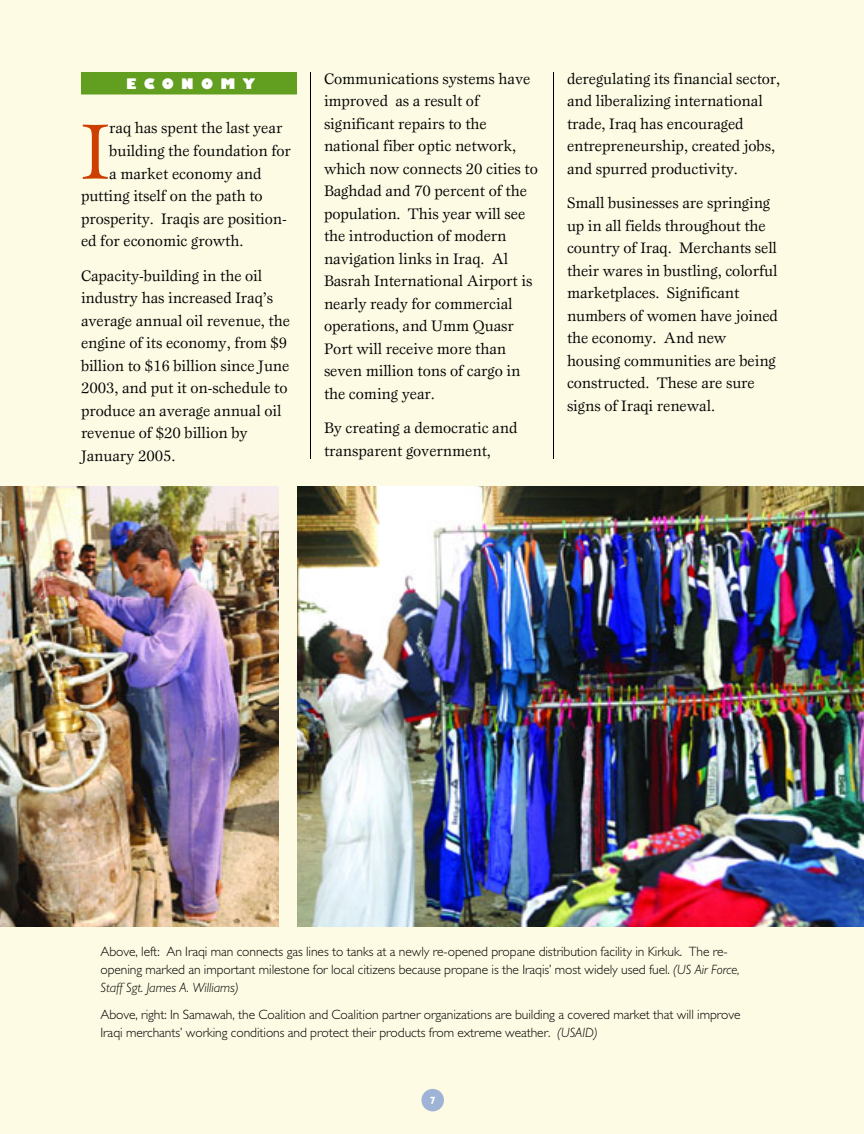
<style>
.page{position:relative;width:864px;height:1134px;background:#fdfbe4}
.page>*{position:absolute;margin:0;border:0;box-sizing:border-box;transform-origin:0 0}
.t1{font:81px "Esprit";color:#cc3f00}
.t2{font:15.75px/22.5px "Esprit";letter-spacing:-.005em;color:#000}
.t3{font:800 14.25px "Gill Sans";letter-spacing:.505em;color:#fff}
.t4{font:300 13.5px/18px "Gill Sans";letter-spacing:-.005em;color:#000}
.t5{font:700 10.5px "Gill Sans";color:#fff}
.s1{font-style:italic}
</style>
<div class="page">
<div style="left:81px;top:72px;width:216px;height:22px;background:#629f20"></div>
<hr style="left:310px;top:72px;width:1px;height:387px;background:#000">
<hr style="left:553px;top:72px;width:1px;height:387px;background:#000">
<div style="left:421px;top:1089px;width:23px;height:22px;background:#9eb3d6;border-radius:50%"></div>
<img style="left:297px;top:486px;width:567px;height:441px">
<img style="left:0;top:486px;width:279px;height:441px">
<p class="t3" style="left:126px;top:78px;width:131px">ECONOMY</p>
<h1 class="t1" style="left:81px;top:119px;width:30px">I</h1>
<p class="t2" style="left:109px;top:118px;width:175px">raq has spent the last year</p>
<p class="t2" style="left:109px;top:141px;width:183px">building the foundation for</p>
<p class="t2" style="left:109px;top:163px;width:154px">a market economy and</p>
<p class="t2" style="left:81px;top:186px;width:183px">putting itself on the path to</p>
<p class="t2" style="left:81px;top:208px;width:207px">prosperity. Iraqis are position-</p>
<p class="t2" style="left:81px;top:231px;width:164px">ed for economic growth.</p>
<p class="t2" style="left:81px;top:265px;width:211px">Capacity-building in the oil industry has increased Iraq’s average annual oil revenue, the engine of its economy, from $9 billion to $16 billion since June<br>2003, and put it on-schedule to produce an average annual oil revenue of $20 billion by<br>January 2005.</p>
<p class="t2" style="left:324px;top:68px;width:215px">Communications systems have improved as a result of significant repairs to the national fiber optic network, which now connects 20 cities to<br>Baghdad and 70 percent of the population. This year will see the introduction of modern navigation links in Iraq. Al<br>Basrah International Airport is nearly ready for commercial operations, and Umm Quasr<br>Port will receive more than seven million tons of cargo in the coming year.</p>
<p class="t2" style="left:324px;top:418px;width:195px">By creating a democratic and transparent government,</p>
<p class="t2" style="left:567px;top:68px;width:215px">deregulating its financial sector, and liberalizing international trade, Iraq has encouraged entrepreneurship, created jobs, and spurred productivity.</p>
<p class="t2" style="left:567px;top:193px;width:213px">Small businesses are springing up in all fields throughout the country of Iraq. Merchants sell their wares in bustling, colorful marketplaces. Significant numbers of women have joined the economy. And new housing communities are being constructed. These are sure signs of Iraqi renewal.</p>
<p class="t4" style="left:100px;top:944px;width:641px">Above, left: An Iraqi man connects gas lines to tanks at a newly re-opened propane distribution facility in Kirkuk. The re&shy;opening marked an important milestone for local citizens because propane is the Iraqis’ most widely used fuel. <span class="s1">(US Air Force,<br>Staff Sgt. James A. Williams)</span></p>
<p class="t4" style="left:100px;top:1007px;width:642px">Above, right: In Samawah, the Coalition and Coalition partner organizations are building a covered market that will improve<br>Iraqi merchants’ working conditions and protect their products from extreme weather. <span class="s1">(USAID)</span></p>
<p class="t5" style="left:430px;top:1097px;width:7px">7</p>
</div>
